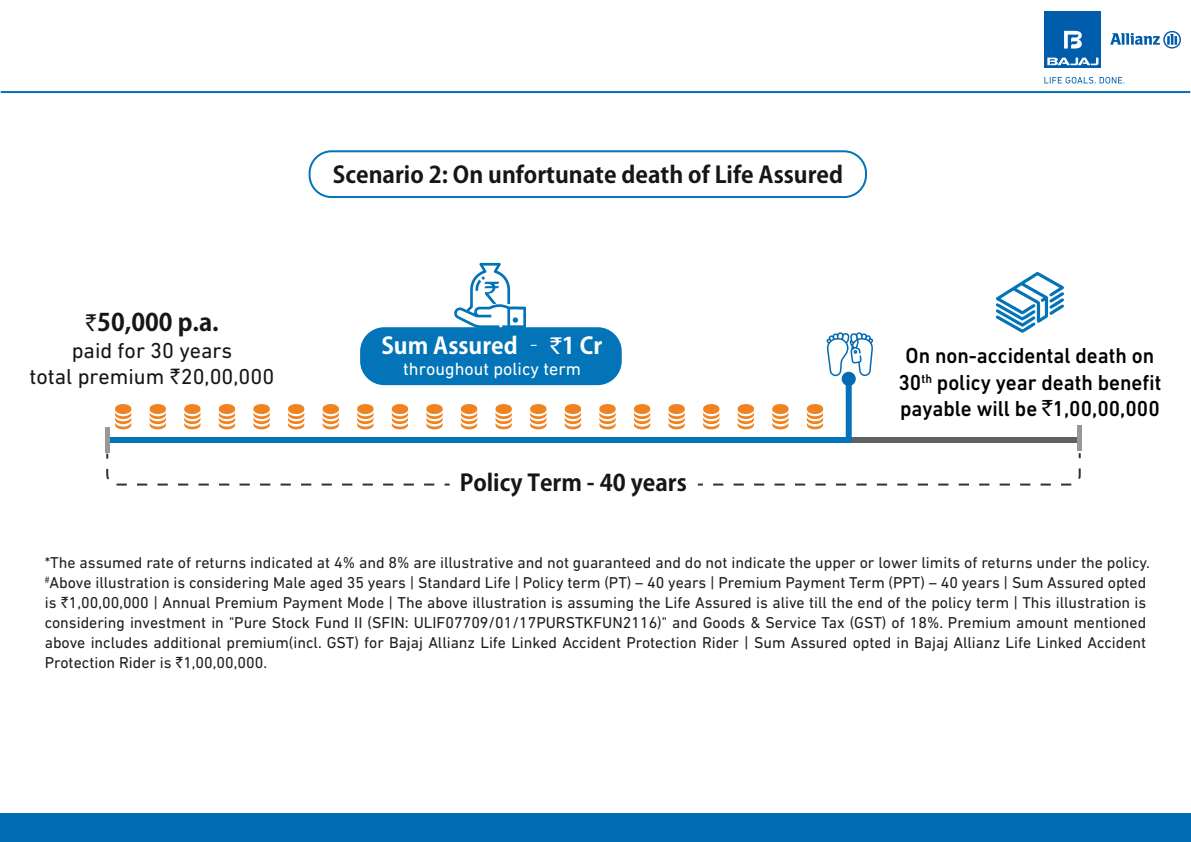
<style>
.page{position:relative;width:1191px;height:842px;background:#fff}
.page>*{position:absolute;margin:0;border:0;box-sizing:border-box;transform-origin:0 0}
.t1{font:700 24px "Adobe Gothic Std";color:#151616}
.t2{font:700 22.8px "Adobe Gothic Std";color:#151616}
.t3{font:700 22.8px "Adobe Gothic Std";color:#fff}
.t4{font:500 22px/26.4px "DIN Next LT Pro";color:#000;text-align:center;scale:.95 1}
.t5{font:22px/26.4px "DIN Next LT Pro";color:#151616;text-align:center}
.t6{font:18px "DIN Next LT Pro";color:#fff}
.t7{font:16px/20px "DIN Next LT Pro";color:#1d1d1b}
.s1{font-family:"Rupee";font-weight:400}
.s2{font-family:"Rupee"}
.s3{font-family:"Rupee Foradian";font-weight:400}
.s4{color:#231f20}
</style>
<div class="page">
<div style="left:0;top:813px;width:1191px;height:29px;background:#006cb3"></div>
<hr style="left:1px;top:91px;width:1189px;height:2px;background:#0570b7">
<svg style="left:1044px;top:77px;width:80px;height:7px"></svg>
<svg style="left:1110px;top:31px;width:71px;height:18px"></svg>
<div style="left:1044px;top:11px;width:57px;height:57px;background:#005dac"></div>
<svg style="left:1047px;top:58px;width:51px;height:7px"></svg>
<svg style="left:1064px;top:31px;width:17px;height:18px"></svg>
<svg style="left:996px;top:272px;width:68px;height:61px"></svg>
<div style="left:308px;top:150px;width:559px;height:48px;border:2px solid #0274b7;border-radius:22px"></div>
<svg style="left:115px;top:404px;width:16px;height:25px"></svg>
<svg style="left:150px;top:404px;width:16px;height:25px"></svg>
<svg style="left:184px;top:404px;width:16px;height:25px"></svg>
<svg style="left:219px;top:404px;width:16px;height:25px"></svg>
<svg style="left:253px;top:404px;width:17px;height:25px"></svg>
<svg style="left:288px;top:404px;width:16px;height:25px"></svg>
<svg style="left:323px;top:404px;width:16px;height:25px"></svg>
<svg style="left:357px;top:404px;width:16px;height:25px"></svg>
<svg style="left:392px;top:404px;width:16px;height:25px"></svg>
<svg style="left:426px;top:404px;width:16px;height:25px"></svg>
<svg style="left:461px;top:404px;width:16px;height:25px"></svg>
<svg style="left:495px;top:404px;width:17px;height:25px"></svg>
<svg style="left:530px;top:404px;width:16px;height:25px"></svg>
<svg style="left:565px;top:404px;width:16px;height:25px"></svg>
<svg style="left:599px;top:404px;width:16px;height:25px"></svg>
<svg style="left:634px;top:404px;width:16px;height:25px"></svg>
<svg style="left:668px;top:404px;width:17px;height:25px"></svg>
<svg style="left:703px;top:404px;width:16px;height:25px"></svg>
<svg style="left:737px;top:404px;width:17px;height:25px"></svg>
<svg style="left:772px;top:404px;width:16px;height:25px"></svg>
<svg style="left:807px;top:404px;width:16px;height:25px"></svg>
<div style="left:107px;top:437px;width:741px;height:5px;background:#0274b7"></div>
<div style="left:847px;top:437px;width:230px;height:5px;background:#606161"></div>
<hr style="left:105px;top:427px;width:4px;height:26px;background:#979897">
<hr style="left:1077px;top:425px;width:4px;height:26px;background:#979897">
<svg style="left:713px;top:453px;width:368px;height:33px"></svg>
<svg style="left:106px;top:468px;width:343px;height:18px"></svg>
<div style="left:845px;top:376px;width:6px;height:66px;background:#0274b7"></div>
<svg style="left:826px;top:332px;width:47px;height:44px"></svg>
<div style="left:841px;top:372px;width:14px;height:14px;background:#056ab2;border-radius:50%"></div>
<div style="left:360px;top:327px;width:262px;height:58px;background:#0274b7;border-radius:24px"></div>
<svg style="left:454px;top:263px;width:72px;height:65px"></svg>
<h2 class="t2" style="left:333px;top:161px;width:511px">Scenario 2: On unfortunate death of Life Assured</h2>
<h1 class="t1" style="left:85px;top:308px;width:135px"><span class="s1">`</span>50,000 p.a.</h1>
<h3 class="t5" style="left:30px;top:337px;width:246px">paid for 30 years<br>total premium <span class="s2">`</span>20,00,000</h3>
<h3 class="t4" style="left:898px;top:343px;width:278px">On non-accidental death on<br>30<sup>th</sup> policy year death benefit payable will be <span class="s3">`</span>1,00,00,000</h3>
<h2 class="t3" style="left:381px;top:331px;width:222px">Sum Assured – <span class="s3">`</span>1 Cr</h2>
<p class="t6" style="left:403px;top:359px;width:179px">throughout policy term</p>
<h2 class="t2" style="left:460px;top:469px;width:229px">Policy Term - 40 years</h2>
<p class="t7" style="left:45px;top:553px;width:1106px"><span class="s4">*The assumed rate of returns indicated at 4% and 8% are illustrative and not guaranteed and do not indicate the upper or lower limits of returns under the policy. </span><sup>#</sup>Above illustration is considering Male aged 35 years | Standard Life | Policy term (PT) – 40 years | Premium Payment Term (PPT) – 40 years | Sum Assured opted is <span class="s2">`</span>1,00,00,000 | Annual Premium Payment Mode | The above illustration is assuming the Life Assured is alive till the end of the policy term | This illustration is considering investment in "Pure Stock Fund II (SFIN: ULIF07709/01/17PURSTKFUN2116)" and Goods &amp; Service Tax (GST) of 18%. Premium amount mentioned above includes additional premium(incl. GST) for Bajaj Allianz Life Linked Accident Protection Rider | Sum Assured opted in Bajaj Allianz Life Linked Accident Protection Rider is <span class="s2">`</span>1,00,00,000.</p>
</div>
